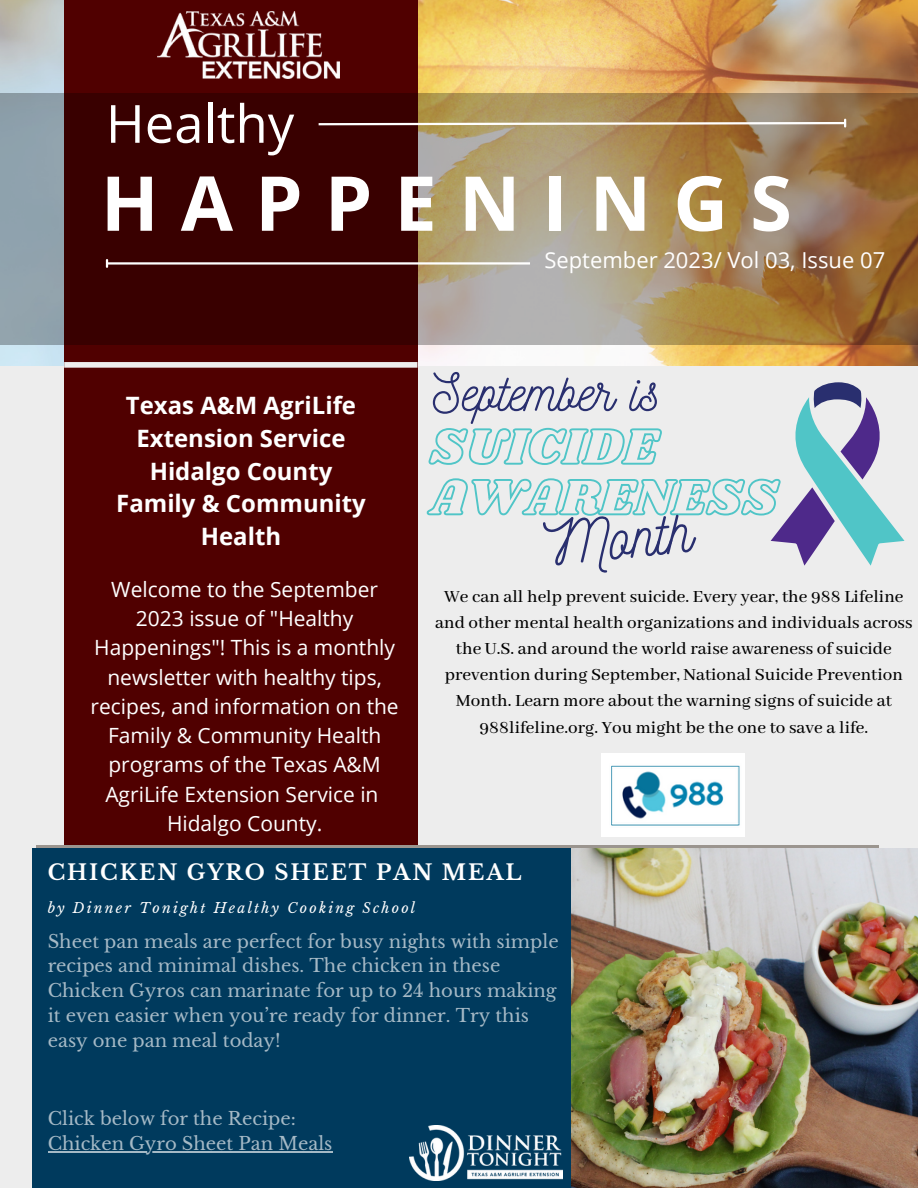
<style>
.page{position:relative;width:918px;height:1188px;background:#ededed}
.page>*{position:absolute;margin:0;border:0;box-sizing:border-box;transform-origin:0 0}
.t1{font:700 75.75px "Open Sans";letter-spacing:.29em;color:#fff}
.t2{font:60px "Nickainley";color:#292f6f}
.t3{font:52.65px "Open Sans";color:#fff}
.t4{font:52.5px "Nickainley";color:#292f6f}
.t5{font:700 24px/32.7px "Open Sans";color:#fff;text-align:center}
.t6{font:22.05px "Open Sans";color:#fff}
.t7{font:700 21.3px "Libre Baskerville";letter-spacing:.09em;color:#fff}
.t8{font:21px/29.2px "Open Sans";color:#fff;text-align:center}
.t9{font:500 19.05px/26.1px "Abhaya Libre";color:#000;text-align:center}
.t10{font:18px/24.8px "Libre Baskerville";color:#fff}
.t11{font:italic 13.95px "Libre Baskerville";letter-spacing:.16em;color:#fff}
</style>
<div class="page">
<img style="left:0;top:0;width:918px;height:365px">
<div style="left:64px;top:0;width:354px;height:1188px;background:#500000"></div>
<svg style="left:0;top:93px;width:918px;height:252px;background:#7a5641"></svg>
<svg style="left:316px;top:120px;width:531px;height:6px;background:#b9a48b"></svg>
<hr style="left:108px;top:262px;width:422px;height:3px;background:#fff">
<svg style="left:106px;top:260px;width:2px;height:7px"></svg>
<div style="left:64px;top:362px;width:353px;height:6px;background:#ededed"></div>
<img style="left:157px;top:11px;width:182px;height:68px">
<div style="left:32px;top:849px;width:886px;height:339px;background:#003a5d"></div>
<img style="left:572px;top:849px;width:346px;height:339px">
<img style="left:410px;top:1125px;width:153px;height:56px">
<img style="left:601px;top:753px;width:143px;height:83px">
<hr style="left:48px;top:1151px;width:284px;height:1px;background:#fff">
<svg style="left:426px;top:382px;width:478px;height:184px"></svg>
<p class="t3" style="left:106px;top:87px;width:190px">Healthy</p>
<p class="t1" style="left:101px;top:150px;width:693px">HAPPENINGS</p>
<p class="t6" style="left:544px;top:244px;width:342px">September 2023/ Vol 03, Issue 07</p>
<p class="t5" style="left:126px;top:389px;width:232px">Texas A&amp;M AgriLife<br>Extension Service</p>
<p class="t5" style="left:150px;top:454px;width:184px">Hidalgo County</p>
<p class="t5" style="left:116px;top:487px;width:251px">Family &amp; Community<br>Health</p>
<p class="t8" style="left:91px;top:574px;width:310px">Welcome to the September<br>2023 issue of "Healthy<br>Happenings"! This is a monthly newsletter with healthy tips, recipes, and information on the<br>Family &amp; Community Health programs of the Texas A&amp;M<br>AgriLife Extension Service in</p>
<p class="t8" style="left:167px;top:808px;width:157px">Hidalgo County.</p>
<p class="t4" style="left:433px;top:359px;width:228px">September is</p>
<p class="t2" style="left:541px;top:507px;width:149px;rotate:-6deg">Month</p>
<p class="t9" style="left:435px;top:584px;width:479px">We can all help prevent suicide. Every year, the 988 Lifeline and other mental health organizations and individuals across the U.S. and around the world raise awareness of suicide prevention during September, National Suicide Prevention Month. Learn more about the warning signs of suicide at 988lifeline.org. You might be the one to save a life.</p>
<p class="t7" style="left:48px;top:859px;width:475px">CHICKEN GYRO SHEET PAN MEAL</p>
<p class="t11" style="left:48px;top:899px;width:369px">by Dinner Tonight Healthy Cooking School</p>
<p class="t10" style="left:48px;top:929px;width:512px">Sheet pan meals are perfect for busy nights with simple recipes and minimal dishes. The chicken in these Chicken Gyros can marinate for up to 24 hours making it even easier when you’re ready for dinner. Try this easy one pan meal today!</p>
<p class="t10" style="left:48px;top:1107px;width:286px">Click below for the Recipe:<br>Chicken Gyro Sheet Pan Meals</p>
</div>
